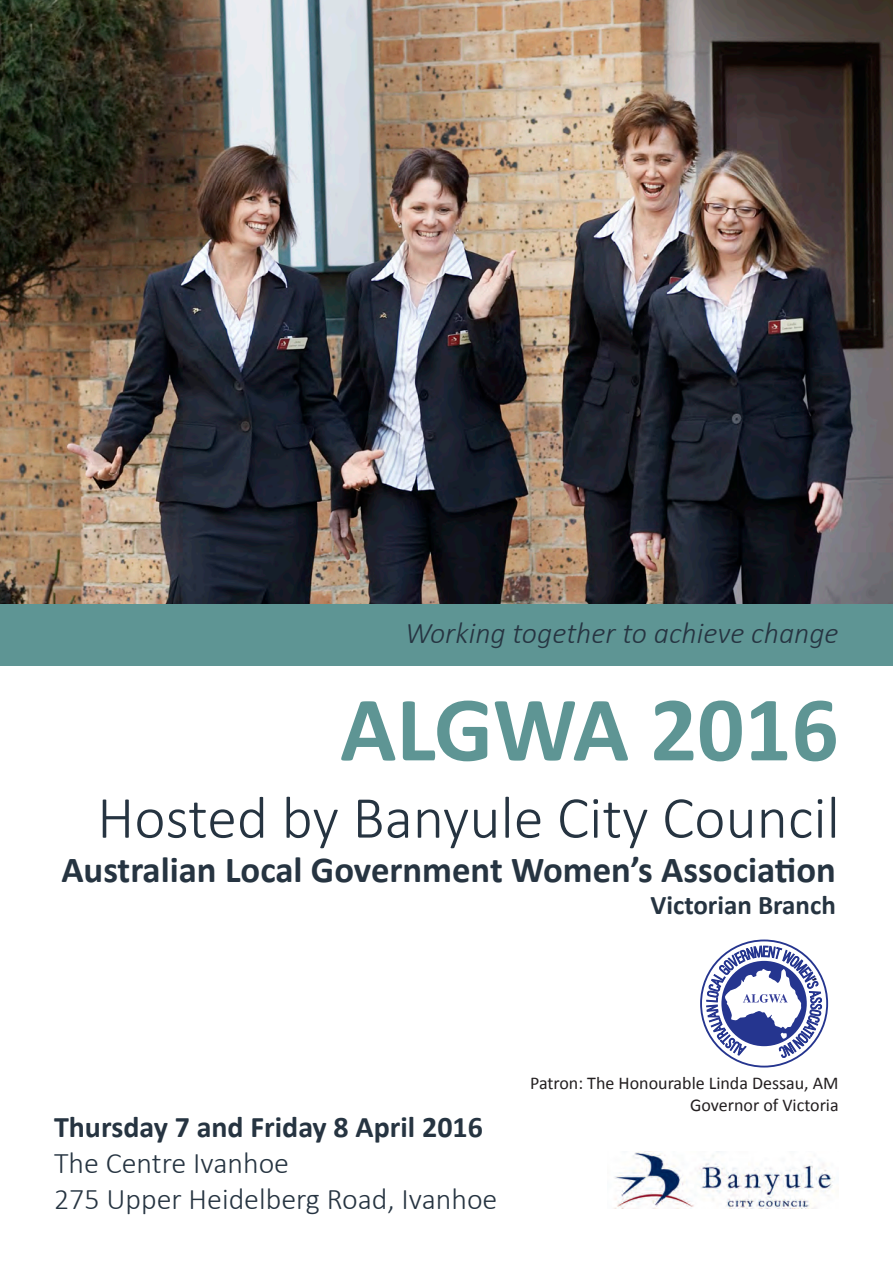
<style>
.page{position:relative;width:893px;height:1263px;background:#fff}
.page>*{position:absolute;margin:0;border:0;box-sizing:border-box;transform-origin:0 0}
.t1{font:700 93px "Calibri";color:#5e9594}
.t2{font:300 60px "Calibri";color:#263441}
.t3{font:700 36.75px "Calibri";color:#263441}
.t4{font:300 30px "Calibri";color:#263441}
.t5{font:italic 300 30px "Calibri";color:#263441}
.t6{font:700 30px "Calibri";color:#263441}
.t7{font:700 27px "Calibri";color:#263441}
.t8{font:18px "Calibri";color:#231f20}
</style>
<div class="page">
<img style="left:0;top:0;width:893px;height:604px">
<div style="left:0;top:604px;width:893px;height:61px;background:#5e9594"></div>
<svg style="left:706px;top:943px;width:116px;height:115px"></svg>
<img style="left:614px;top:1151px;width:221px;height:58px">
<p class="t5" style="left:405px;top:615px;width:435px">Working together to achieve change</p>
<p class="t1" style="left:340px;top:670px;width:500px">ALGWA 2016</p>
<p class="t2" style="left:97px;top:780px;width:744px">Hosted by Banyule City Council</p>
<p class="t3" style="left:61px;top:846px;width:776px">Australian Local Government Women’s Association</p>
<p class="t7" style="left:650px;top:888px;width:187px">Victorian Branch</p>
<p class="t6" style="left:54px;top:1108px;width:430px">Thursday 7 and Friday 8 April 2016</p>
<p class="t4" style="left:54px;top:1144px;width:237px">The Centre Ivanhoe</p>
<p class="t4" style="left:54px;top:1180px;width:445px">275 Upper Heidelberg Road, Ivanhoe</p>
<p class="t8" style="left:530px;top:1072px;width:310px">Patron: The Honourable Linda Dessau, AM</p>
<p class="t8" style="left:690px;top:1093px;width:150px">Governor of Victoria</p>
</div>
